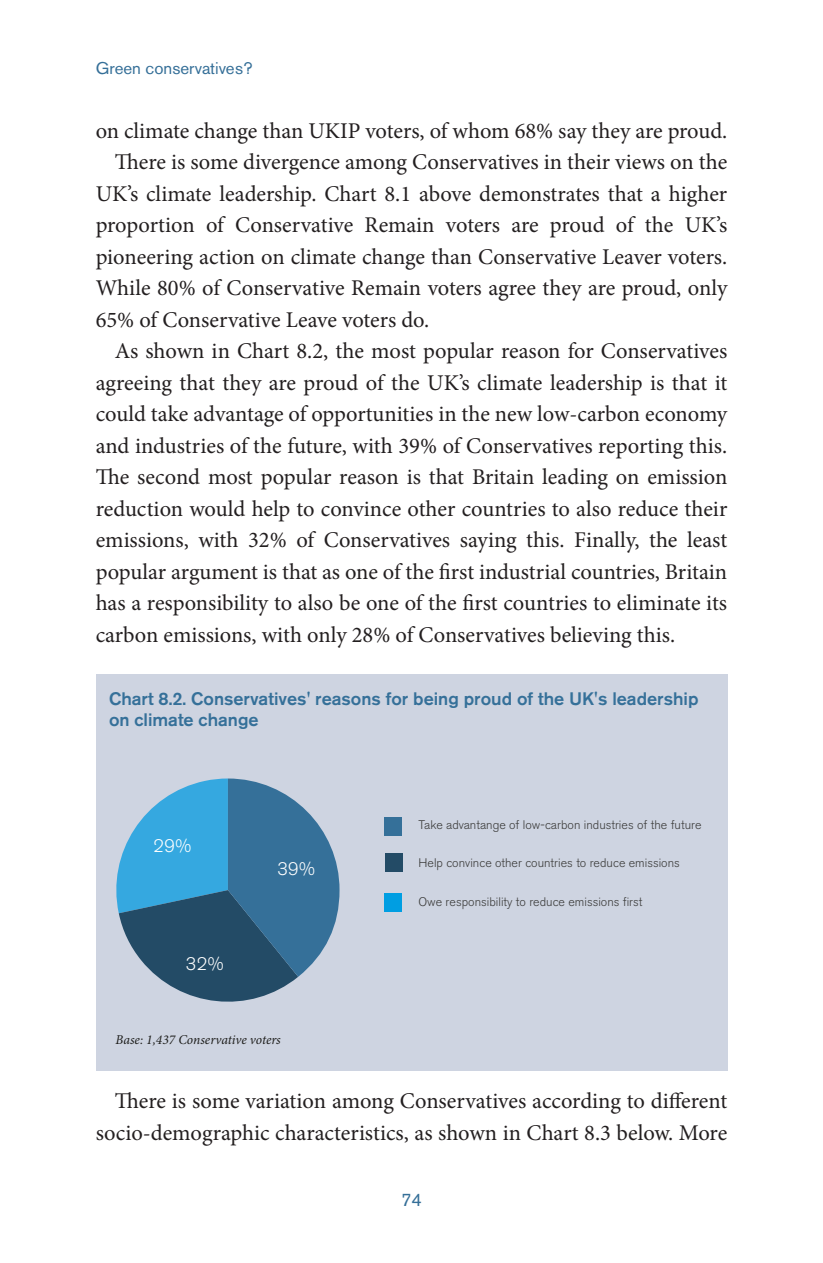
<style>
.page{position:relative;width:823px;height:1263px;background:#fff}
.page>*{position:absolute;margin:0;border:0;box-sizing:border-box;transform-origin:0 0}
.Main_Body_Copy{font:22.5px/31.5px "Minion Pro";letter-spacing:-.005em;color:#231f20;text-align:justify}
.t1{font:500 18px/21.6px "Akzidenz Grotesk BE";color:#357099}
.t2{font:300 18px "Akzidenz Grotesk BE";color:#fff}
.t3{font:18px "Akzidenz Grotesk BE";color:#356f98}
.t4{font:16.88px "Akzidenz Grotesk BE";color:#356f98}
.t5{font:italic 13.5px "Minion Pro";color:#1e1e1c}
.t6{font:300 12.38px "Akzidenz Grotesk BE";color:#3c3c3b}
</style>
<div class="page">
<div style="left:96px;top:674px;width:631px;height:396px;background:#ced4e1"></div>
<div style="left:384px;top:893px;width:18px;height:18px;background:#009ee2"></div>
<div style="left:385px;top:854px;width:17px;height:18px;background:#234b66"></div>
<div style="left:384px;top:817px;width:18px;height:18px;background:#357099"></div>
<svg style="left:116px;top:778px;width:223px;height:224px"></svg>
<p class="t4" style="left:96px;top:58px;width:158px">Green conservatives?</p>
<p class="Main_Body_Copy" style="left:96px;top:115px;width:633px">on climate change than UKIP voters, of whom 68% say they are proud.</p>
<p class="Main_Body_Copy" style="left:96px;top:146px;width:633px;text-indent:19px">There is some divergence among Conservatives in their views on the UK’s climate leadership. Chart 8.1 above demonstrates that a higher proportion of Conservative Remain voters are proud of the UK’s pioneering action on climate change than Conservative Leaver voters.<br>While 80% of Conservative Remain voters agree they are proud, only 65% of Conservative Leave voters do.</p>
<p class="Main_Body_Copy" style="left:96px;top:335px;width:633px;text-indent:19px">As shown in Chart 8.2, the most popular reason for Conservatives agreeing that they are proud of the UK’s climate leadership is that it could take advantage of opportunities in the new low-carbon economy and industries of the future, with 39% of Conservatives reporting this.<br>The second most popular reason is that Britain leading on emission reduction would help to convince other countries to also reduce their emissions, with 32% of Conservatives saying this. Finally, the least popular argument is that as one of the first industrial countries, Britain has a responsibility to also be one of the first countries to eliminate its carbon emissions, with only 28% of Conservatives believing this.</p>
<p class="t1" style="left:109px;top:687px;width:591px">Chart 8.2. Conservatives' reasons for being proud of the UK's leadership on climate change</p>
<p class="t2" style="left:154px;top:836px;width:39px">29%</p>
<p class="t2" style="left:186px;top:954px;width:39px">32%</p>
<p class="t2" style="left:277px;top:858px;width:39px">39%</p>
<p class="t5" style="left:116px;top:1031px;width:167px">Base: 1,437 Conservative voters</p>
<p class="t6" style="left:418px;top:818px;width:284px">Take advantange of low-carbon industries of the future</p>
<p class="t6" style="left:418px;top:856px;width:263px">Help convince other countries to reduce emissions</p>
<p class="t6" style="left:418px;top:895px;width:225px">Owe responsibility to reduce emissions first</p>
<p class="Main_Body_Copy" style="left:96px;top:1085px;width:633px;text-align:right">There is some variation among Conservatives according to different socio-demographic characteristics, as shown in Chart 8.3 below. More</p>
<p class="t3" style="left:401px;top:1188px;width:22px">74</p>
</div>
